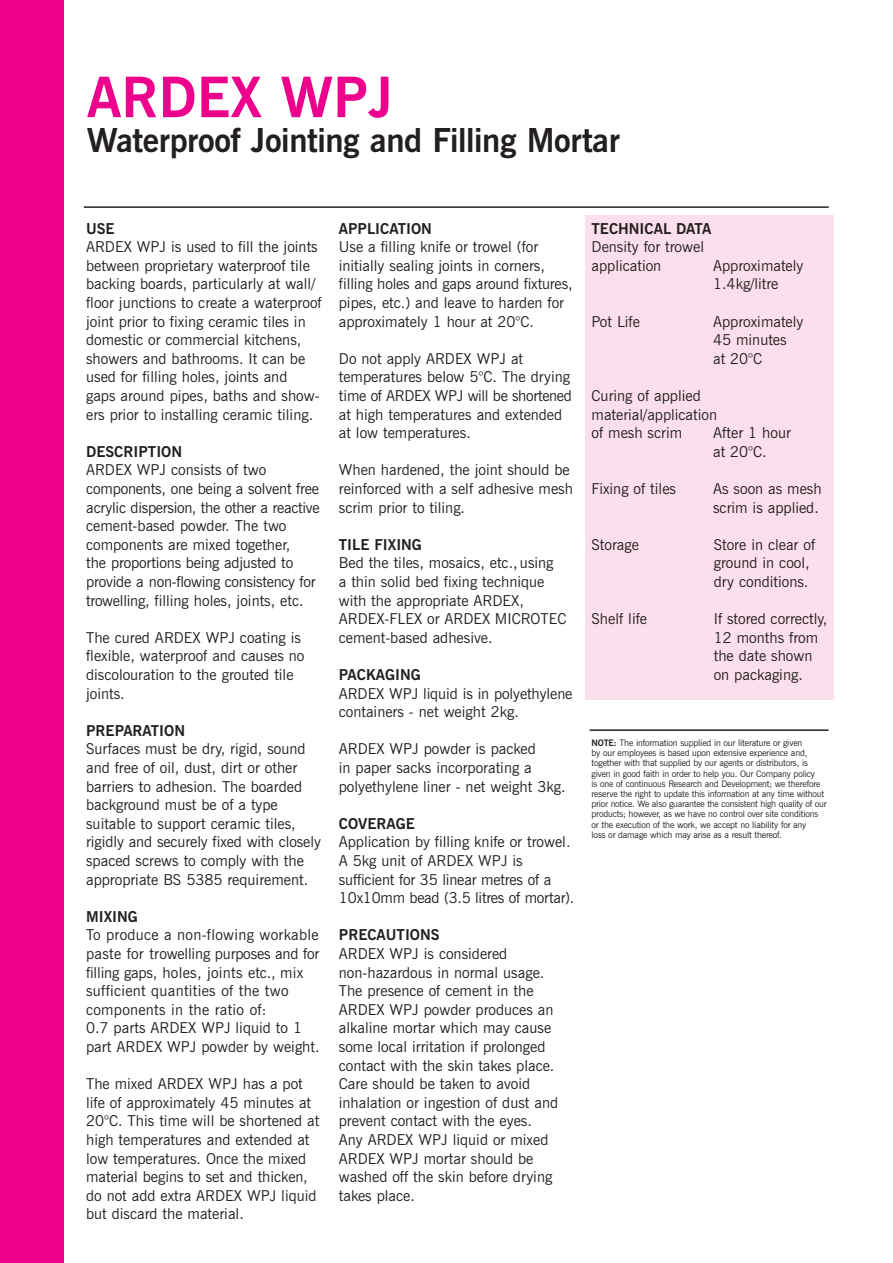
<style>
.page{position:relative;width:893px;height:1263px;background:#fff}
.page>*{position:absolute;margin:0;border:0;box-sizing:border-box;transform-origin:0 0}
.t1{font:700 55.65px "News Gothic BT";color:#ec008c}
.t2{font:700 33px "News Gothic BT";letter-spacing:-.01em;color:#231f20}
.t3{font:15px/18.6px "News Gothic BT";color:#231f20}
.t4{font:15px/18.6px "News Gothic BT";letter-spacing:.02em;color:#231f20}
.t5{font:700 15px "News Gothic BT";color:#231f20}
.t6{font:9px/10.2px "News Gothic BT";letter-spacing:-.02em;color:#231f20}
.s1{font-weight:700}
</style>
<div class="page">
<div style="left:585px;top:216px;width:249px;height:484px;background:#fcdfec"></div>
<div style="left:0;top:0;width:64px;height:1263px;background:#ec008c"></div>
<hr style="left:84px;top:206px;width:745px;height:2px;background:#231f20">
<hr style="left:590px;top:729px;width:238px;height:2px;background:#231f20">
<h1 class="t1" style="left:87px;top:77px;width:307px">ARDEX WPJ</h1>
<h2 class="t2" style="left:87px;top:128px;width:535px">Waterproof Jointing and Filling Mortar</h2>
<p class="t5" style="left:86px;top:223px;width:30px">USE</p>
<p class="t3" style="left:86px;top:239px;width:237px">ARDEX WPJ is used to fill the joints between proprietary waterproof tile backing boards, particularly at wall/ floor junctions to create a waterproof joint prior to fixing ceramic tiles in domestic or commercial kitchens, showers and bathrooms. It can be used for filling holes, joints and<br>gaps around pipes, baths and show&shy;ers prior to installing ceramic tiling.</p>
<p class="t5" style="left:86px;top:446px;width:98px">DESCRIPTION</p>
<p class="t3" style="left:86px;top:462px;width:235px">ARDEX WPJ consists of two components, one being a solvent free acrylic dispersion, the other a reactive cement-based powder. The two components are mixed together,<br>the proportions being adjusted to provide a non-flowing consistency for trowelling, filling holes, joints, etc.</p>
<p class="t3" style="left:86px;top:629px;width:220px">The cured ARDEX WPJ coating is flexible, waterproof and causes no discolouration to the grouted tile joints.</p>
<p class="t5" style="left:86px;top:725px;width:100px">PREPARATION</p>
<p class="t3" style="left:86px;top:741px;width:236px">Surfaces must be dry, rigid, sound and free of oil, dust, dirt or other barriers to adhesion. The boarded background must be of a type suitable to support ceramic tiles, rigidly and securely fixed with closely spaced screws to comply with the appropriate BS 5385 requirement.</p>
<p class="t5" style="left:86px;top:911px;width:53px">MIXING</p>
<p class="t4" style="left:86px;top:927px;width:235px">To produce a non-flowing workable paste for trowelling purposes and for filling gaps, holes, joints etc., mix sufficient quantities of the two components in the ratio of:<br>0.7 parts ARDEX WPJ liquid to 1 part ARDEX WPJ powder by weight.</p>
<p class="t3" style="left:86px;top:1076px;width:235px">The mixed ARDEX WPJ has a pot life of approximately 45 minutes at<br>20°C. This time will be shortened at high temperatures and extended at low temperatures. Once the mixed material begins to set and thicken, do not add extra ARDEX WPJ liquid but discard the material.</p>
<p class="t5" style="left:339px;top:223px;width:95px">APPLICATION</p>
<p class="t3" style="left:339px;top:239px;width:235px">Use a filling knife or trowel (for initially sealing joints in corners, filling holes and gaps around fixtures, pipes, etc.) and leave to harden for approximately 1 hour at 20°C.</p>
<p class="t3" style="left:339px;top:350px;width:234px">Do not apply ARDEX WPJ at temperatures below 5°C. The drying time of ARDEX WPJ will be shortened at high temperatures and extended at low temperatures.</p>
<p class="t3" style="left:339px;top:462px;width:236px">When hardened, the joint should be reinforced with a self adhesive mesh scrim prior to tiling.</p>
<p class="t5" style="left:339px;top:539px;width:85px">TILE FIXING</p>
<p class="t3" style="left:339px;top:555px;width:229px">Bed the tiles, mosaics, etc., using<br>a thin solid bed fixing technique with the appropriate ARDEX,<br>ARDEX-FLEX or ARDEX MICROTEC cement-based adhesive.</p>
<p class="t5" style="left:339px;top:669px;width:84px">PACKAGING</p>
<p class="t3" style="left:339px;top:685px;width:235px">ARDEX WPJ liquid is in polyethylene containers - net weight 2kg.</p>
<p class="t3" style="left:339px;top:741px;width:228px">ARDEX WPJ powder is packed<br>in paper sacks incorporating a polyethylene liner - net weight 3kg.</p>
<p class="t5" style="left:339px;top:818px;width:78px">COVERAGE</p>
<p class="t3" style="left:339px;top:834px;width:237px">Application by filling knife or trowel.<br>A 5kg unit of ARDEX WPJ is sufficient for 35 linear metres of a 10x10mm bead (3.5 litres of mortar).</p>
<p class="t5" style="left:339px;top:929px;width:102px">PRECAUTIONS</p>
<p class="t3" style="left:339px;top:946px;width:221px">ARDEX WPJ is considered non-hazardous in normal usage.<br>The presence of cement in the<br>ARDEX WPJ powder produces an alkaline mortar which may cause some local irritation if prolonged contact with the skin takes place.<br>Care should be taken to avoid inhalation or ingestion of dust and prevent contact with the eyes.<br>Any ARDEX WPJ liquid or mixed<br>ARDEX WPJ mortar should be washed off the skin before drying takes place.</p>
<p class="t5" style="left:592px;top:223px;width:121px">TECHNICAL DATA</p>
<p class="t3" style="left:592px;top:239px;width:114px">Density for trowel application</p>
<p class="t3" style="left:713px;top:257px;width:92px">Approximately<br>1.4kg/litre</p>
<p class="t3" style="left:592px;top:313px;width:50px">Pot Life</p>
<p class="t3" style="left:713px;top:313px;width:92px">Approximately<br>45 minutes<br>at 20°C</p>
<p class="t3" style="left:592px;top:388px;width:127px">Curing of applied material/application of mesh scrim</p>
<p class="t3" style="left:713px;top:425px;width:79px">After 1 hour at 20°C.</p>
<p class="t3" style="left:592px;top:481px;width:86px">Fixing of tiles</p>
<p class="t3" style="left:713px;top:481px;width:110px">As soon as mesh scrim is applied.</p>
<p class="t3" style="left:592px;top:536px;width:49px">Storage</p>
<p class="t3" style="left:714px;top:536px;width:103px">Store in clear of ground in cool, dry conditions.</p>
<p class="t3" style="left:592px;top:611px;width:57px">Shelf life</p>
<p class="t3" style="left:714px;top:611px;width:115px">If stored correctly,<br>12 months from the date shown on packaging.</p>
<p class="t6" style="left:592px;top:738px;width:237px"><span class="s1">NOTE:</span> The information supplied in our literature or given<br>by our employees is based upon extensive experience and, together with that supplied by our agents or distributors, is given in good faith in order to help you. Our Company policy<br>is one of continuous Research and Development; we therefore reserve the right to update this information at any time without prior notice. We also guarantee the consistent high quality of our products; however, as we have no control over site conditions or the execution of the work, we accept no liability for any<br>loss or damage which may arise as a result thereof.</p>
</div>
